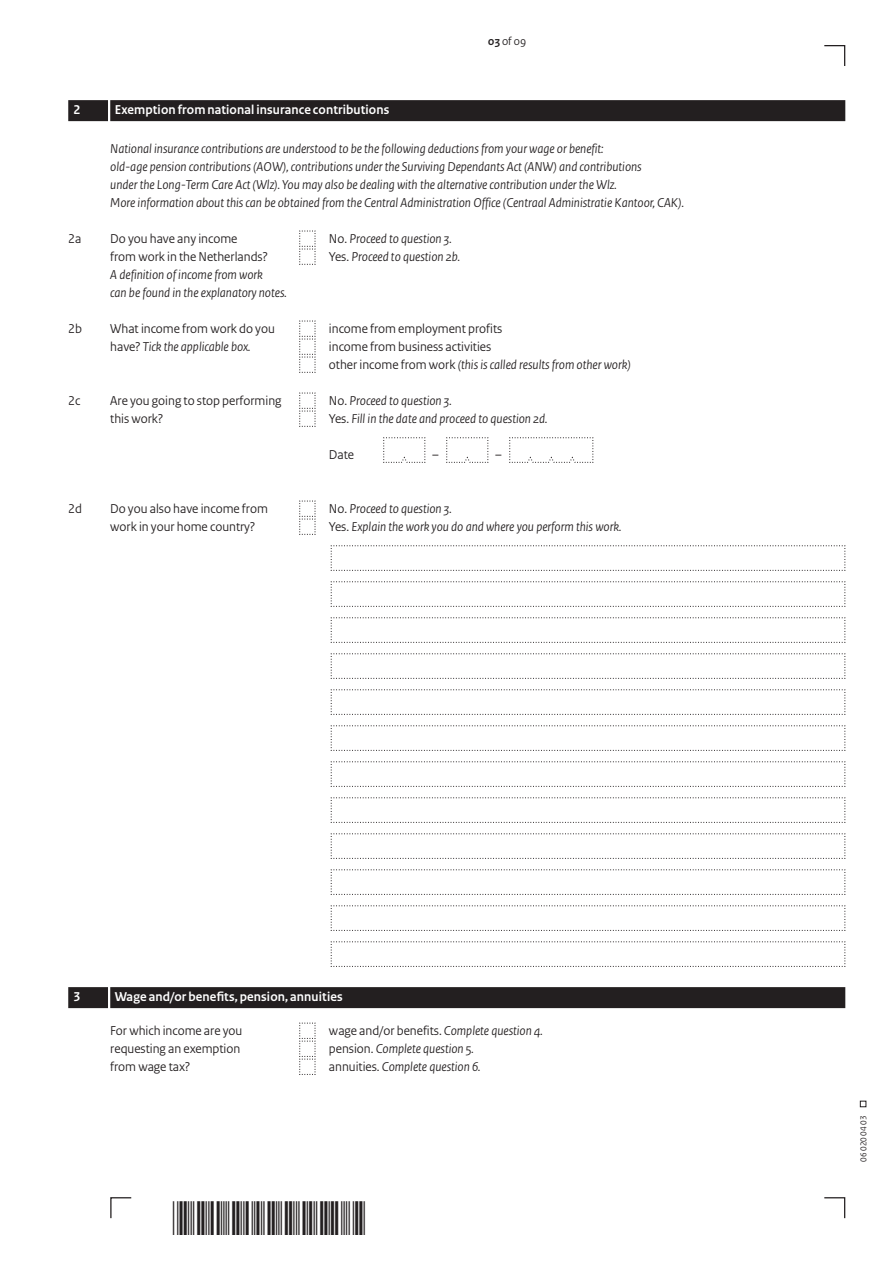
<style>
.page{position:relative;width:893px;height:1263px;background:#fff}
.page>*{position:absolute;margin:0;border:0;box-sizing:border-box;transform-origin:0 0}
.t1{font:italic 13.5px/18px "Rijksoverheid Sans Heading";color:#231f20}
.t2{font:13.5px/18px "Rijksoverheid Sans Heading";color:#231f20}
.t3{font:700 13.5px "Rijksoverheid Sans Heading";letter-spacing:.01em;color:#fff}
.t4{font:12px "Rijksoverheid Sans Heading";color:#231f20}
.t5{font:9px "Rijksoverheid Sans Heading";color:#231f20}
.s1{font-weight:700}
.s2{font-style:normal}
.s3{font-style:italic}
</style>
<div class="page">
<svg style="left:824px;top:1197px;width:22px;height:22px"></svg>
<svg style="left:110px;top:1197px;width:22px;height:22px"></svg>
<svg style="left:824px;top:45px;width:22px;height:21px"></svg>
<svg style="left:860px;top:1101px;width:6px;height:6px"></svg>
<div style="left:110px;top:100px;width:735px;height:21px;background:#231f20"></div>
<div style="left:68px;top:100px;width:40px;height:21px;background:#231f20"></div>
<div style="left:110px;top:987px;width:735px;height:21px;background:#231f20"></div>
<div style="left:68px;top:987px;width:40px;height:21px;background:#231f20"></div>
<svg style="left:299px;top:230px;width:17px;height:35px"></svg>
<svg style="left:299px;top:320px;width:17px;height:53px"></svg>
<svg style="left:299px;top:392px;width:17px;height:35px"></svg>
<svg style="left:383px;top:437px;width:43px;height:26px"></svg>
<svg style="left:446px;top:437px;width:43px;height:26px"></svg>
<svg style="left:509px;top:437px;width:85px;height:26px"></svg>
<svg style="left:299px;top:500px;width:17px;height:35px"></svg>
<svg style="left:330px;top:545px;width:516px;height:26px"></svg>
<svg style="left:330px;top:581px;width:516px;height:26px"></svg>
<svg style="left:330px;top:617px;width:516px;height:26px"></svg>
<svg style="left:330px;top:653px;width:516px;height:26px"></svg>
<svg style="left:330px;top:689px;width:516px;height:26px"></svg>
<svg style="left:330px;top:725px;width:516px;height:26px"></svg>
<svg style="left:330px;top:761px;width:516px;height:26px"></svg>
<svg style="left:330px;top:797px;width:516px;height:26px"></svg>
<svg style="left:330px;top:833px;width:516px;height:26px"></svg>
<svg style="left:330px;top:869px;width:516px;height:26px"></svg>
<svg style="left:330px;top:905px;width:516px;height:26px"></svg>
<svg style="left:330px;top:941px;width:516px;height:26px"></svg>
<svg style="left:299px;top:1022px;width:17px;height:53px"></svg>
<p class="t4" style="left:488px;top:34px;width:39px"><span class="s1">03</span> of 09</p>
<p class="t3" style="left:74px;top:102px;width:8px">2</p>
<p class="t3" style="left:115px;top:102px;width:276px">Exemption from national insurance contributions</p>
<p class="t1" style="left:110px;top:140px;width:575px">National insurance contributions are understood to be the following deductions from your wage or benefit:<br>old-age pension contributions (AOW), contributions under the Surviving Dependants Act (ANW) and contributions<br>under the Long-Term Care Act (Wlz). You may also be dealing with the alternative contribution under the Wlz.<br>More information about this can be obtained from the Central Administration Office (Centraal Administratie Kantoor, CAK).</p>
<p class="t2" style="left:68px;top:230px;width:15px">2a</p>
<p class="t2" style="left:110px;top:230px;width:159px">Do you have any income<br>from work in the Netherlands?</p>
<p class="t1" style="left:110px;top:266px;width:178px">A definition of income from work<br>can be found in the explanatory notes.</p>
<p class="t1" style="left:329px;top:230px;width:133px"><span class="s2">No.</span> Proceed to question 3.<br><span class="s2">Yes.</span> Proceed to question 2b.</p>
<p class="t2" style="left:68px;top:320px;width:15px">2b</p>
<p class="t2" style="left:110px;top:320px;width:166px">What income from work do you have? <span class="s3">Tick the applicable box.</span></p>
<p class="t2" style="left:329px;top:320px;width:303px">income from employment profits<br>income from business activities<br>other income from work <span class="s3">(this is called results from other work)</span></p>
<p class="t2" style="left:68px;top:392px;width:14px">2c</p>
<p class="t2" style="left:110px;top:392px;width:173px">Are you going to stop performing this work?</p>
<p class="t1" style="left:329px;top:392px;width:220px"><span class="s2">No.</span> Proceed to question 3.<br><span class="s2">Yes.</span> Fill in the date and proceed to question 2d.</p>
<p class="t2" style="left:329px;top:446px;width:27px">Date</p>
<p class="t2" style="left:432px;top:446px;width:8px">–</p>
<p class="t2" style="left:495px;top:446px;width:8px">–</p>
<p class="t2" style="left:68px;top:500px;width:15px">2d</p>
<p class="t2" style="left:110px;top:500px;width:159px">Do you also have income from work in your home country?</p>
<p class="t1" style="left:329px;top:500px;width:294px"><span class="s2">No.</span> Proceed to question 3.<br><span class="s2">Yes.</span> Explain the work you do and where you perform this work.</p>
<p class="t3" style="left:74px;top:989px;width:8px">3</p>
<p class="t3" style="left:115px;top:989px;width:229px">Wage and/or benefits, pension, annuities</p>
<p class="t2" style="left:110px;top:1022px;width:134px">For which income are you requesting an exemption from wage tax?</p>
<p class="t1" style="left:329px;top:1022px;width:215px"><span class="s2">wage and/or benefits.</span> Complete question 4. <span class="s2">pension.</span> Complete question 5.<br><span class="s2">annuities.</span> Complete question 6.</p>
<p class="t5" style="left:858px;top:1161px;width:47px;rotate:-90deg">06 020 04 03</p>
</div>
